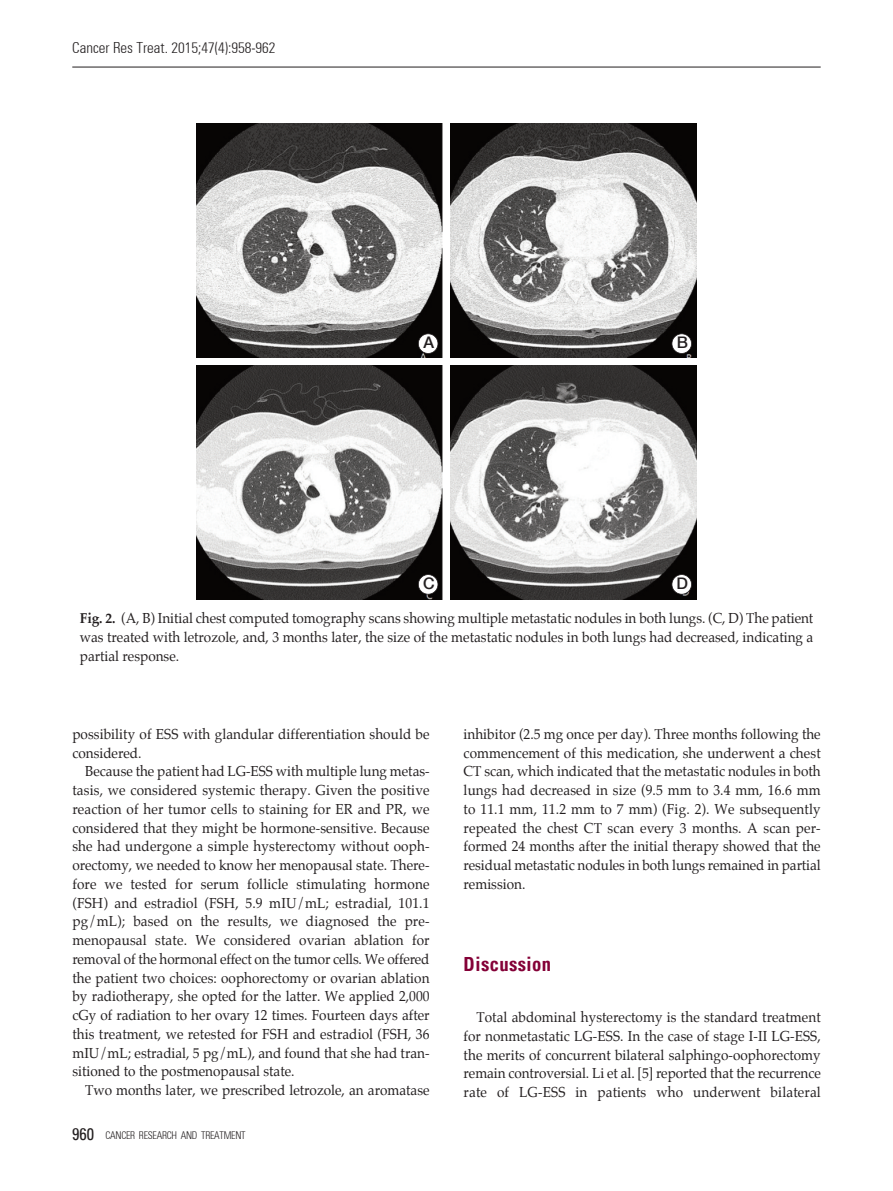
<style>
.page{position:relative;width:893px;height:1191px;background:#fff}
.page>*{position:absolute;margin:0;border:0;box-sizing:border-box;transform-origin:0 0}
.t1{font:700 condensed 19.5px "Univers";letter-spacing:.025em;color:#840037;scale:.95 1}
.t2{font:500 15.9px "Helvetica";color:#231f20}
.t3{font:300 condensed 15px "Univers";color:#231f20}
.t4{font:14.25px/18.8px "Palatino";color:#231f20;text-align:justify;scale:.95 1}
.t5{font:300 condensed 10.5px "Univers";letter-spacing:-.025em;color:#231f20;scale:.95 1}
.s1{font-weight:700}
.s2{font-weight:400;font-size:16.5px}
</style>
<div class="page">
<hr style="left:72px;top:67px;width:749px;height:1px;background:#231f20">
<img style="left:451px;top:123px;width:245px;height:234px">
<img style="left:197px;top:123px;width:245px;height:234px">
<img style="left:451px;top:366px;width:245px;height:234px">
<img style="left:197px;top:366px;width:245px;height:234px">
<div style="left:418px;top:334px;width:20px;height:19px;background:#fff;border-radius:50%"></div>
<div style="left:418px;top:333px;width:20px;height:21px;border:2px solid #231f20;border-radius:50%"></div>
<div style="left:672px;top:334px;width:19px;height:19px;background:#fff;border-radius:50%"></div>
<div style="left:671px;top:333px;width:21px;height:21px;border:2px solid #231f20;border-radius:50%"></div>
<div style="left:418px;top:574px;width:20px;height:20px;background:#fff;border-radius:50%"></div>
<div style="left:418px;top:574px;width:20px;height:20px;border:2px solid #231f20;border-radius:50%"></div>
<div style="left:672px;top:574px;width:19px;height:20px;background:#fff;border-radius:50%"></div>
<div style="left:671px;top:574px;width:21px;height:20px;border:2px solid #231f20;border-radius:50%"></div>
<p class="t3" style="left:72px;top:39px;width:205px">Cancer Res Treat. 2015;47(4):958-962</p>
<p class="t2" style="left:423px;top:336px;width:12px">A</p>
<p class="t2" style="left:677px;top:336px;width:13px">B</p>
<p class="t2" style="left:423px;top:576px;width:13px">C</p>
<p class="t2" style="left:677px;top:576px;width:13px">D</p>
<p class="t4" style="left:80px;top:610px;width:773px"><span class="s1">Fig. 2.</span> (A, B) Initial chest computed tomography scans showing multiple metastatic nodules in both lungs. (C, D) The patient was treated with letrozole, and, 3 months later, the size of the metastatic nodules in both lungs had decreased, indicating a partial response.</p>
<p class="t4" style="left:72px;top:725px;width:377px">possibility of ESS with glandular differentiation should be considered.</p>
<p class="t4" style="left:72px;top:763px;width:378px;text-indent:13px">Because the patient had LG-ESS with multiple lung metas&shy;tasis, we considered systemic therapy. Given the positive reaction of her tumor cells to staining for ER and PR, we considered that they might be hormone-sensitive. Because she had undergone a simple hysterectomy without ooph&shy;orectomy, we needed to know her menopausal state. There&shy;fore we tested for serum follicle stimulating hormone (FSH) and estradiol (FSH, 5.9 mIU/mL; estradial, 101.1 pg/mL); based on the results, we diagnosed the pre&shy;menopausal state. We considered ovarian ablation for removal of the hormonal effect on the tumor cells. We offered the patient two choices: oophorectomy or ovarian ablation by radiotherapy, she opted for the latter. We applied 2,000 cGy of radiation to her ovary 12 times. Fourteen days after this treatment, we retested for FSH and estradiol (FSH, 36 mIU/mL; estradial, 5 pg/mL), and found that she had tran&shy;sitioned to the postmenopausal state.</p>
<p class="t4" style="left:85px;top:1082px;width:364px">Two months later, we prescribed letrozole, an aromatase</p>
<p class="t5" style="left:72px;top:1129px;width:184px"><span class="s2">960</span> CANCER RESEARCH AND TREATMENT</p>
<p class="t4" style="left:464px;top:725px;width:377px">inhibitor (2.5 mg once per day). Three months following the commencement of this medication, she underwent a chest CT scan, which indicated that the metastatic nodules in both lungs had decreased in size (9.5 mm to 3.4 mm, 16.6 mm to 11.1 mm, 11.2 mm to 7 mm) (Fig. 2). We subsequently repeated the chest CT scan every 3 months. A scan per&shy;formed 24 months after the initial therapy showed that the residual metastatic nodules in both lungs remained in partial remission.</p>
<h1 class="t1" style="left:464px;top:952px;width:94px">Discussion</h1>
<p class="t4" style="left:464px;top:1008px;width:377px;text-indent:13px">Total abdominal hysterectomy is the standard treatment for nonmetastatic LG-ESS. In the case of stage I-II LG-ESS, the merits of concurrent bilateral salphingo-oophorectomy remain controversial. Li et al. [5] reported that the recurrence rate of LG-ESS in patients who underwent bilateral</p>
</div>
